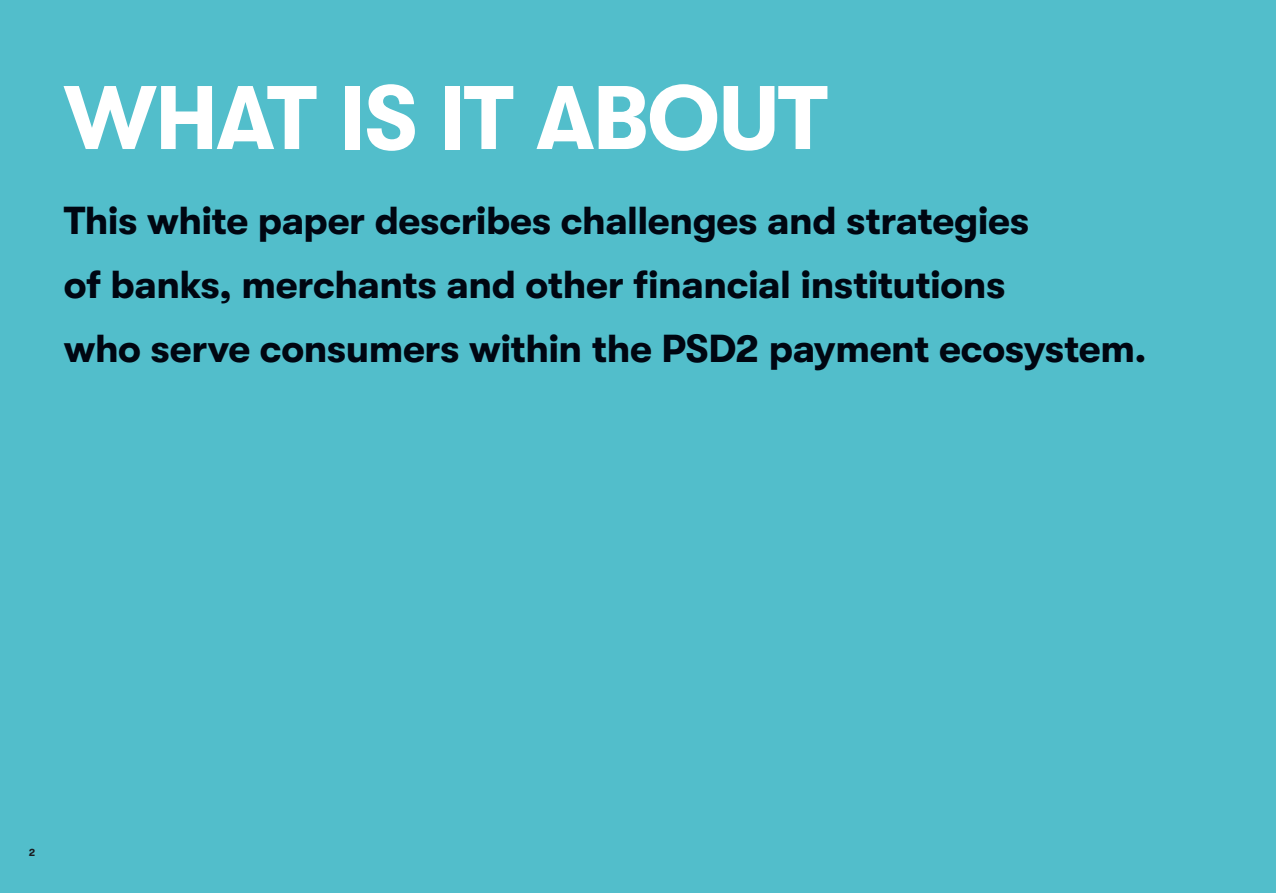
<style>
.page{position:relative;width:1276px;height:893px;background:#52becb}
.page>*{position:absolute;margin:0;border:0;box-sizing:border-box;transform-origin:0 0}
.t1{font:700 90px "GT Walsheim Pro";letter-spacing:-.015em;color:#fff}
.t2{font:700 39px/63.8px "GT Walsheim Pro";letter-spacing:-.01em;color:#000611}
.t3{font:700 10.5px "GT Walsheim Pro";color:#1b1c20}
</style>
<div class="page">
<h1 class="t1" style="left:64px;top:68px;width:765px">WHAT IS IT ABOUT</h1>
<p class="t2" style="left:64px;top:189px;width:1084px">This white paper describes challenges and strategies<br>of banks, merchants and other financial institutions<br>who serve consumers within the PSD2 payment ecosystem.</p>
<p class="t3" style="left:29px;top:847px;width:8px">2</p>
</div>
